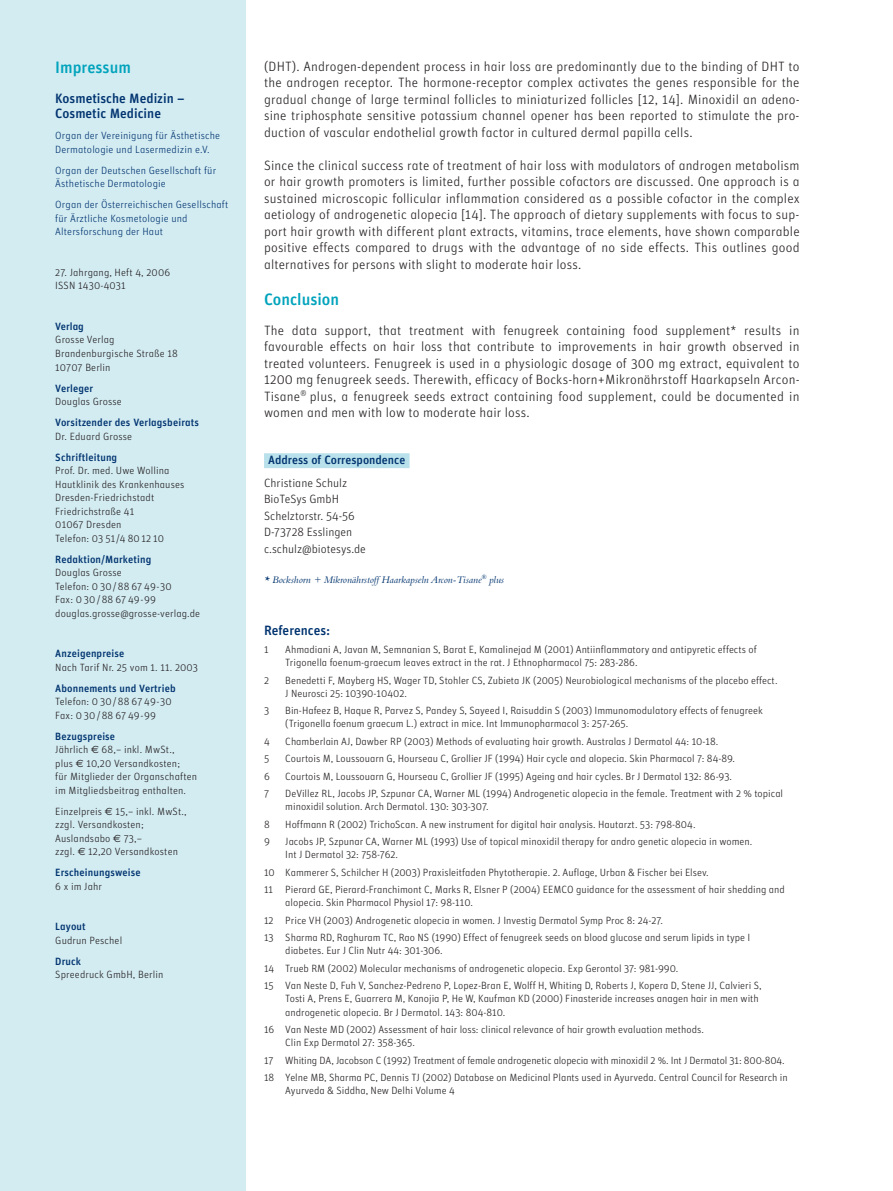
<style>
.page{position:relative;width:893px;height:1191px;background:#fff}
.page>*{position:absolute;margin:0;border:0;box-sizing:border-box;transform-origin:0 0}
.t1{font:16.5px "Unit Medium Alternate";color:#00a3bc}
.t2{font:13.5px/16.5px "Unit Light Alternate";letter-spacing:.01em;color:#231f20;text-align:justify}
.t3{font:13.5px/15px "Unit Medium Alternate";color:#013470}
.t4{font:12px/16.5px "Unit Light Alternate";color:#231f20}
.t5{font:12px "Unit Medium Alternate";color:#013470}
.t6{font:10.5px/13.5px "Unit Light Alternate";color:#231f20}
.t7{font:10.5px/13.5px "Unit Light Alternate";letter-spacing:.01em;color:#013470}
.t8{font:10.5px "Unit Medium Alternate";letter-spacing:.01em;color:#013470}
.t9{font:italic 10.5px "Bembo";color:#013470}
.s1{font-family:"Euro Sans"}
</style>
<div class="page">
<div style="left:0;top:0;width:246px;height:1191px;background:#d3ecf2"></div>
<div style="left:264px;top:453px;width:146px;height:15px;background:#b9e1eb"></div>
<h1 class="t1" style="left:55px;top:61px;width:77px">Impressum</h1>
<p class="t3" style="left:55px;top:93px;width:131px">Kosmetische Medizin –<br>Cosmetic Medicine</p>
<p class="t7" style="left:55px;top:130px;width:166px">Organ der Vereinigung für Ästhetische<br>Dermatologie und Lasermedizin e.V.</p>
<p class="t7" style="left:55px;top:165px;width:162px">Organ der Deutschen Gesellschaft für<br>Ästhetische Dermatologie</p>
<p class="t7" style="left:55px;top:199px;width:175px">Organ der Österreichischen Gesellschaft für Ärztliche Kosmetologie und<br>Altersforschung der Haut</p>
<p class="t6" style="left:55px;top:267px;width:116px">27. Jahrgang, Heft 4, 2006<br>ISSN 1430-4031</p>
<p class="t8" style="left:55px;top:323px;width:30px">Verlag</p>
<p class="t6" style="left:55px;top:334px;width:124px">Grosse Verlag<br>Brandenburgische Straße 18<br>10707 Berlin</p>
<p class="t8" style="left:55px;top:384px;width:40px">Verleger</p>
<p class="t6" style="left:55px;top:396px;width:68px">Douglas Grosse</p>
<p class="t8" style="left:55px;top:419px;width:145px">Vorsitzender des Verlagsbeirats</p>
<p class="t6" style="left:55px;top:430px;width:78px">Dr. Eduard Grosse</p>
<p class="t8" style="left:55px;top:453px;width:63px">Schriftleitung</p>
<p class="t6" style="left:55px;top:465px;width:131px">Prof. Dr. med. Uwe Wollina<br>Hautklinik des Krankenhauses<br>Dresden-Friedrichstadt<br>Friedrichstraße 41<br>01067 Dresden<br>Telefon: 03 51/4 80 12 10</p>
<p class="t8" style="left:55px;top:555px;width:98px">Redaktion/Marketing</p>
<p class="t6" style="left:55px;top:567px;width:146px">Douglas Grosse<br>Telefon: 0 30 /88 67 49-30<br>Fax: 0 30/88 67 49-99 douglas.grosse@grosse-verlag.de</p>
<p class="t8" style="left:55px;top:650px;width:71px">Anzeigenpreise</p>
<p class="t6" style="left:55px;top:661px;width:144px">Nach Tarif Nr. 25 vom 1. 11. 2003</p>
<p class="t8" style="left:55px;top:684px;width:122px">Abonnements und Vertrieb</p>
<p class="t6" style="left:55px;top:696px;width:118px">Telefon: 0 30/88 67 49-30<br>Fax: 0 30/ 88 67 49-99</p>
<p class="t8" style="left:55px;top:732px;width:61px">Bezugspreise</p>
<p class="t6" style="left:55px;top:744px;width:143px">Jährlich <span class="s1">€</span> 68,– inkl. MwSt.,<br>plus <span class="s1">€</span> 10,20 Versandkosten;<br>für Mitglieder der Organschaften im Mitgliedsbeitrag enthalten.</p>
<p class="t6" style="left:55px;top:805px;width:133px">Einzelpreis <span class="s1">€</span> 15,– inkl. MwSt., zzgl. Versandkosten;<br>Auslandsabo <span class="s1">€</span> 73,–<br>zzgl. <span class="s1">€</span> 12,20 Versandkosten</p>
<p class="t8" style="left:55px;top:869px;width:87px">Erscheinungsweise</p>
<p class="t6" style="left:55px;top:880px;width:48px">6 x im Jahr</p>
<p class="t8" style="left:55px;top:923px;width:32px">Layout</p>
<p class="t6" style="left:55px;top:934px;width:68px">Gudrun Peschel</p>
<p class="t8" style="left:55px;top:957px;width:27px">Druck</p>
<p class="t6" style="left:55px;top:969px;width:110px">Spreedruck GmbH, Berlin</p>
<p class="t2" style="left:264px;top:59px;width:537px">(DHT). Androgen-dependent process in hair loss are predominantly due to the binding of DHT to the androgen receptor. The hormone-receptor complex activates the genes responsible for the gradual change of large terminal follicles to miniaturized follicles [12, 14]. Minoxidil an adeno&shy;sine triphosphate sensitive potassium channel opener has been reported to stimulate the pro&shy;duction of vascular endothelial growth factor in cultured dermal papilla cells.</p>
<p class="t2" style="left:264px;top:158px;width:537px">Since the clinical success rate of treatment of hair loss with modulators of androgen metabolism or hair growth promoters is limited, further possible cofactors are discussed. One approach is a sustained microscopic follicular inflammation considered as a possible cofactor in the complex aetiology of androgenetic alopecia [14]. The approach of dietary supplements with focus to sup&shy;port hair growth with different plant extracts, vitamins, trace elements, have shown comparable positive effects compared to drugs with the advantage of no side effects. This outlines good alternatives for persons with slight to moderate hair loss.</p>
<h1 class="t1" style="left:264px;top:293px;width:77px">Conclusion</h1>
<p class="t2" style="left:264px;top:323px;width:537px">The data support, that treatment with fenugreek containing food supplement* results in favourable effects on hair loss that contribute to improvements in hair growth observed in treated volunteers. Fenugreek is used in a physiologic dosage of 300 mg extract, equivalent to 1200 mg fenugreek seeds. Therewith, efficacy of Bocks-horn+Mikronährstoff Haarkapseln Arcon-Tisane<sup>®</sup> plus, a fenugreek seeds extract containing food supplement, could be documented in women and men with low to moderate hair loss.</p>
<p class="t5" style="left:268px;top:455px;width:139px">Address of Correspondence</p>
<p class="t4" style="left:264px;top:475px;width:103px">Christiane Schulz<br>BioTeSys GmbH<br>Schelztorstr. 54-56<br>D-73728 Esslingen c.schulz@biotesys.de</p>
<p class="t9" style="left:264px;top:576px;width:242px">* Bockshorn + Mikronährstoff Haarkapseln Arcon-Tisane<sup>®</sup> plus</p>
<p class="t3" style="left:264px;top:624px;width:68px">References:</p>
<p class="t6" style="left:264px;top:644px;width:6px">1</p>
<p class="t6" style="left:285px;top:644px;width:473px">Ahmadiani A, Javan M, Semnanian S, Barat E, Kamalinejad M (2001) Antiinflammatory and antipyretic effects of<br>Trigonella foenum-graecum leaves extract in the rat. J Ethnopharmacol 75: 283-286.</p>
<p class="t6" style="left:264px;top:674px;width:6px">2</p>
<p class="t6" style="left:285px;top:674px;width:494px">Benedetti F, Mayberg HS, Wager TD, Stohler CS, Zubieta JK (2005) Neurobiological mechanisms of the placebo effect.<br>J Neurosci 25: 10390-10402.</p>
<p class="t6" style="left:264px;top:705px;width:7px">3</p>
<p class="t6" style="left:285px;top:705px;width:479px">Bin-Hafeez B, Haque R, Parvez S, Pandey S, Sayeed I, Raisuddin S (2003) Immunomodulatory effects of fenugreek (Trigonella foenum graecum L.) extract in mice. Int Immunopharmacol 3: 257-265.</p>
<p class="t6" style="left:264px;top:735px;width:7px">4</p>
<p class="t6" style="left:285px;top:735px;width:435px">Chamberlain AJ, Dawber RP (2003) Methods of evaluating hair growth. Australas J Dermatol 44: 10-18.</p>
<p class="t6" style="left:264px;top:753px;width:7px">5</p>
<p class="t6" style="left:285px;top:753px;width:451px">Courtois M, Loussouarn G, Hourseau C, Grollier JF (1994) Hair cycle and alopecia. Skin Pharmacol 7: 84-89.</p>
<p class="t6" style="left:264px;top:770px;width:7px">6</p>
<p class="t6" style="left:285px;top:770px;width:448px">Courtois M, Loussouarn G, Hourseau C, Grollier JF (1995) Ageing and hair cycles. Br J Dermatol 132: 86-93.</p>
<p class="t6" style="left:264px;top:788px;width:7px">7</p>
<p class="t6" style="left:285px;top:788px;width:499px">DeVillez RL, Jacobs JP, Szpunar CA, Warner ML (1994) Androgenetic alopecia in the female. Treatment with 2 % topical minoxidil solution. Arch Dermatol. 130: 303-307.</p>
<p class="t6" style="left:264px;top:818px;width:7px">8</p>
<p class="t6" style="left:285px;top:818px;width:412px">Hoffmann R (2002) TrichoScan. A new instrument for digital hair analysis. Hautarzt. 53: 798-804.</p>
<p class="t6" style="left:264px;top:836px;width:7px">9</p>
<p class="t6" style="left:285px;top:836px;width:469px">Jacobs JP, Szpunar CA, Warner ML (1993) Use of topical minoxidil therapy for andro genetic alopecia in women.<br>Int J Dermatol 32: 758-762.</p>
<p class="t6" style="left:264px;top:864px;width:522px;line-height:17.4px">10 Kammerer S, Schilcher H (2003) Praxisleitfaden Phytotherapie. 2. Auflage, Urban &amp; Fischer bei Elsev.<br>11 Pierard GE, Pierard-Franchimont C, Marks R, Elsner P (2004) EEMCO guidance for the assessment of hair shedding and</p>
<p class="t6" style="left:264px;top:895px;width:488px;line-height:17.4px;text-indent:21px">alopecia. Skin Pharmacol Physiol 17: 98-110.<br>12 Price VH (2003) Androgenetic alopecia in women. J Investig Dermatol Symp Proc 8: 24-27.<br>13 Sharma RD, Raghuram TC, Rao NS (1990) Effect of fenugreek seeds on blood glucose and serum lipids in type I</p>
<p class="t6" style="left:264px;top:943px;width:499px;line-height:17.4px;text-indent:21px">diabetes. Eur J Clin Nutr 44: 301-306.<br>14 Trueb RM (2002) Molecular mechanisms of androgenetic alopecia. Exp Gerontol 37: 981-990.<br>15 Van Neste D, Fuh V, Sanchez-Pedreno P, Lopez-Bran E, Wolff H, Whiting D, Roberts J, Kopera D, Stene JJ, Calvieri S,</p>
<p class="t6" style="left:285px;top:993px;width:475px">Tosti A, Prens E, Guarrera M, Kanojia P, He W, Kaufman KD (2000) Finasteride increases anagen hair in men with androgenetic alopecia. Br J Dermatol. 143: 804-810.</p>
<p class="t6" style="left:285px;top:1023px;width:420px;text-indent:-21px">16 Van Neste MD (2002) Assessment of hair loss: clinical relevance of hair growth evaluation methods.<br>Clin Exp Dermatol 27: 358-365.</p>
<p class="t6" style="left:264px;top:1052px;width:525px;line-height:17.4px">17 Whiting DA, Jacobson C (1992) Treatment of female androgenetic alopecia with minoxidil 2 %. Int J Dermatol 31: 800-804.<br>18 Yelne MB, Sharma PC, Dennis TJ (2002) Database on Medicinal Plants used in Ayurveda. Central Council for Research in</p>
<p class="t6" style="left:285px;top:1085px;width:171px">Ayurveda &amp; Siddha, New Delhi Volume 4</p>
</div>
